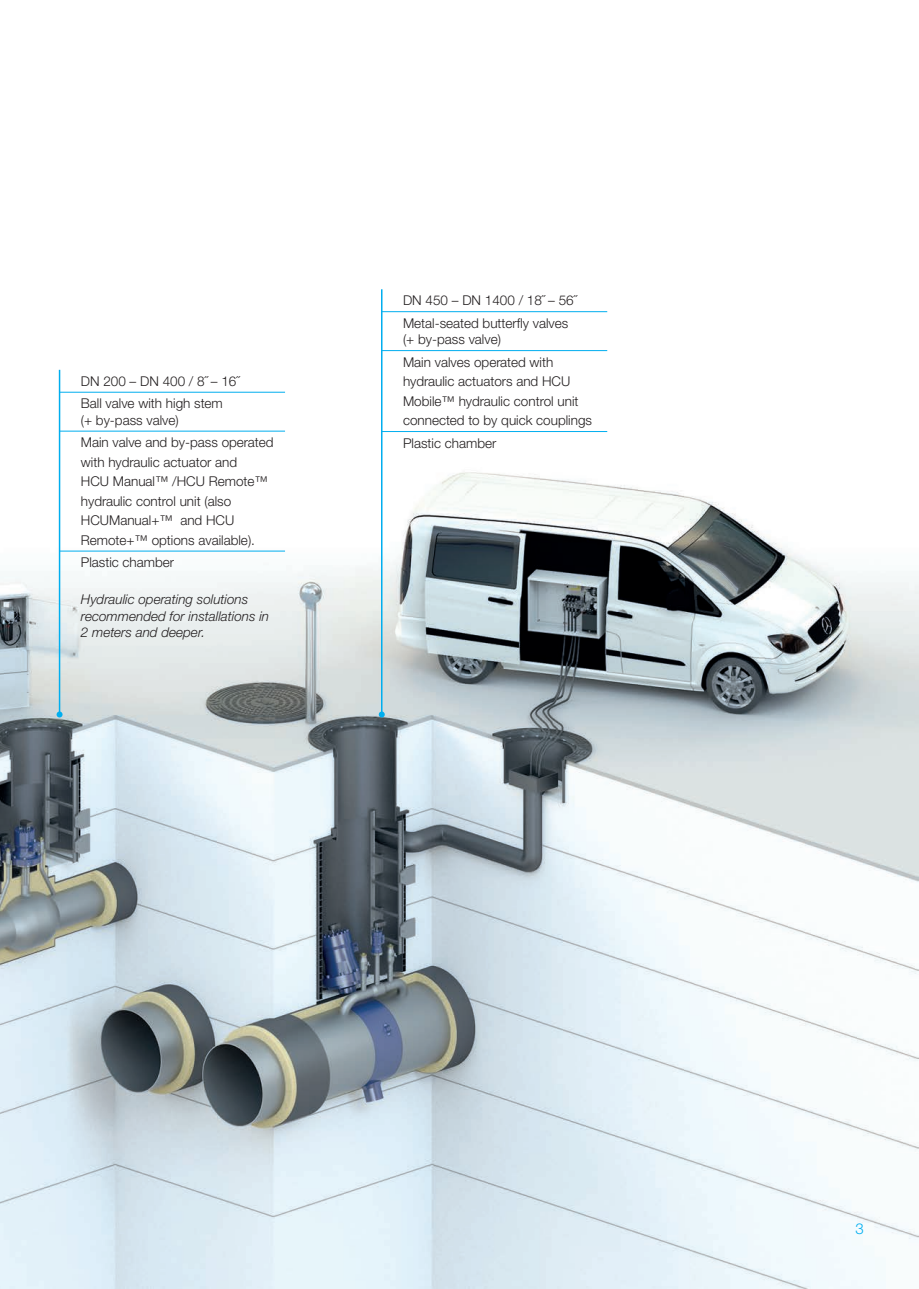
<style>
.page{position:relative;width:919px;height:1289px;background:#fff}
.page>*{position:absolute;margin:0;border:0;box-sizing:border-box;transform-origin:0 0}
.t1{font:300 15px "Helvetica Neue LTW1 G";color:#00aeef}
.t2{font:300 13.5px/19.5px "Helvetica Neue LTW1 G";color:#231f20}
.t3{font:italic 300 13.5px/16.5px "Helvetica Neue LTW1 G";color:#231f20}
</style>
<div class="page">
<img style="left:0;top:370px;width:918px;height:918px">
<hr style="left:60px;top:392px;width:225px;height:1px;background:#00aeef">
<hr style="left:60px;top:431px;width:225px;height:1px;background:#00aeef">
<hr style="left:60px;top:550px;width:225px;height:1px;background:#00aeef">
<hr style="left:382px;top:311px;width:225px;height:1px;background:#00aeef">
<hr style="left:382px;top:350px;width:225px;height:1px;background:#00aeef">
<hr style="left:382px;top:431px;width:225px;height:1px;background:#00aeef">
<hr style="left:59px;top:370px;width:1px;height:344px;background:#00aeef">
<svg style="left:57px;top:711px;width:6px;height:6px"></svg>
<hr style="left:381px;top:289px;width:1px;height:425px;background:#00aeef">
<svg style="left:379px;top:711px;width:6px;height:6px"></svg>
<p class="t2" style="left:81px;top:370px;width:160px;line-height:22.4px">DN 200 – DN 400 / 8˝ – 16˝<br>Ball valve with high stem</p>
<p class="t2" style="left:81px;top:409px;width:194px;line-height:22.4px">(+ by-pass valve)<br>Main valve and by-pass operated</p>
<p class="t2" style="left:81px;top:452px;width:188px">with hydraulic actuator and<br>HCU Manual™ /HCU Remote™ hydraulic control unit (also<br>HCUManual+™ and HCU<br>Remote+™ options available).</p>
<p class="t2" style="left:81px;top:552px;width:95px">Plastic chamber</p>
<p class="t3" style="left:81px;top:591px;width:190px">Hydraulic operating solutions recommended for installations in<br>2 meters and deeper.</p>
<p class="t2" style="left:403px;top:289px;width:175px;line-height:22.4px">DN 450 – DN 1400 / 18˝ – 56˝<br>Metal-seated butterfly valves</p>
<p class="t2" style="left:403px;top:328px;width:152px;line-height:22.4px">(+ by-pass valve)<br>Main valves operated with</p>
<p class="t2" style="left:403px;top:371px;width:190px">hydraulic actuators and HCU<br>Mobile™ hydraulic control unit connected to by quick couplings</p>
<p class="t2" style="left:403px;top:433px;width:95px">Plastic chamber</p>
<p class="t1" style="left:855px;top:1219px;width:10px">3</p>
</div>
